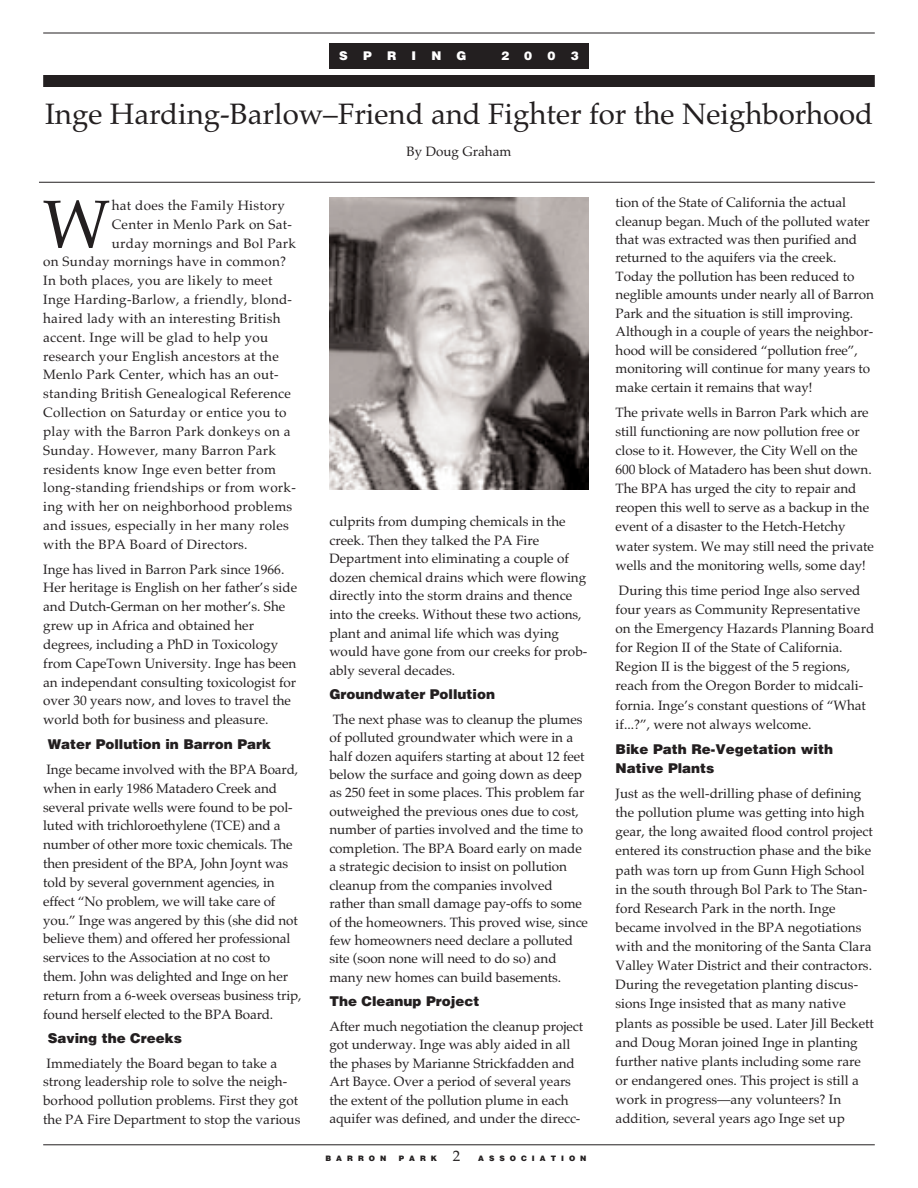
<style>
.page{position:relative;width:918px;height:1188px;background:#fff}
.page>*{position:absolute;margin:0;border:0;box-sizing:border-box;transform-origin:0 0}
.t1{font:67.65px "Palatino";color:#231f20}
.t2{font:29.4px "Palatino";color:#231f20}
.t3{font:13.5px/19.2px "Palatino";color:#231f20}
.t4{font:13.5px "Palatino";letter-spacing:.02em;color:#231f20}
.t5{font:900 13.5px/19.2px "Helvetica";color:#231f20}
.t6{font:900 12px "Helvetica";color:#fff}
.t7{font:900 7.5px "Helvetica";letter-spacing:.665em;color:#231f20}
.s1{font-family:"Palatino";font-weight:400;font-size:15px}
</style>
<div class="page">
<hr style="left:43px;top:33px;width:832px;height:1px;background:#231f20">
<hr style="left:43px;top:1145px;width:832px;height:1px;background:#231f20">
<div style="left:329px;top:43px;width:260px;height:24px;background:#231f20"></div>
<div style="left:329px;top:45px;width:260px;height:24px;background:#231f20"></div>
<div style="left:43px;top:75px;width:832px;height:12px;background:#231f20"></div>
<img style="left:329px;top:197px;width:260px;height:293px">
<hr style="left:39px;top:182px;width:836px;height:1px;background:#231f20">
<p class="t6" style="left:339px;top:49px;width:10px">S</p>
<p class="t6" style="left:363px;top:49px;width:10px">P</p>
<p class="t6" style="left:387px;top:49px;width:11px">R</p>
<p class="t6" style="left:412px;top:49px;width:6px">I</p>
<p class="t6" style="left:431px;top:49px;width:11px">N</p>
<p class="t6" style="left:457px;top:49px;width:11px">G</p>
<p class="t6" style="left:501px;top:49px;width:10px">2</p>
<p class="t6" style="left:524px;top:49px;width:10px">0</p>
<p class="t6" style="left:547px;top:49px;width:10px">0</p>
<p class="t6" style="left:571px;top:49px;width:10px">3</p>
<h2 class="t2" style="left:45px;top:97px;width:830px">Inge Harding-Barlow–Friend and Fighter for the Neighborhood</h2>
<p class="t3" style="left:407px;top:141px;width:106px">By Doug Graham</p>
<h1 class="t1" style="left:43px;top:185px;width:69px">W</h1>
<p class="t4" style="left:112px;top:197px;width:175px">hat does the Family History</p>
<p class="t4" style="left:112px;top:216px;width:182px">Center in Menlo Park on Sat-</p>
<p class="t4" style="left:112px;top:235px;width:186px">urday mornings and Bol Park</p>
<p class="t4" style="left:43px;top:254px;width:244px">on Sunday mornings have in common?</p>
<p class="t4" style="left:43px;top:273px;width:231px">In both places, you are likely to meet</p>
<p class="t4" style="left:43px;top:292px;width:250px">Inge Harding-Barlow, a friendly, blond-</p>
<p class="t4" style="left:43px;top:310px;width:239px">haired lady with an interesting British</p>
<p class="t4" style="left:43px;top:329px;width:227px">accent. Inge will be glad to help you</p>
<p class="t4" style="left:43px;top:348px;width:237px">research your English ancestors at the</p>
<p class="t4" style="left:43px;top:367px;width:237px">Menlo Park Center, which has an out-</p>
<p class="t4" style="left:43px;top:386px;width:249px">standing British Genealogical Reference</p>
<p class="t4" style="left:43px;top:404px;width:245px">Collection on Saturday or entice you to</p>
<p class="t4" style="left:43px;top:423px;width:249px">play with the Barron Park donkeys on a</p>
<p class="t4" style="left:43px;top:442px;width:234px">Sunday. However, many Barron Park</p>
<p class="t4" style="left:43px;top:461px;width:234px">residents know Inge even better from</p>
<p class="t4" style="left:43px;top:480px;width:254px">long-standing friendships or from work-</p>
<p class="t4" style="left:43px;top:499px;width:251px">ing with her on neighborhood problems</p>
<p class="t4" style="left:43px;top:517px;width:247px">and issues, especially in her many roles</p>
<p class="t4" style="left:43px;top:536px;width:206px">with the BPA Board of Directors.</p>
<p class="t3" style="left:43px;top:560px;width:255px;line-height:18.8px">Inge has lived in Barron Park since 1966.<br>Her heritage is English on her father’s side and Dutch-German on her mother’s. She grew up in Africa and obtained her degrees, including a PhD in Toxicology from CapeTown University. Inge has been an independant consulting toxicologist for over 30 years now, and loves to travel the world both for business and pleasure.</p>
<p class="t5" style="left:48px;top:735px;width:225px">Water Pollution in Barron Park</p>
<p class="t3" style="left:43px;top:760px;width:260px;line-height:18.8px">Inge became involved with the BPA Board, when in early 1986 Matadero Creek and several private wells were found to be pol&shy;luted with trichloroethylene (TCE) and a number of other more toxic chemicals. The then president of the BPA, John Joynt was told by several government agencies, in effect “No problem, we will take care of you.” Inge was angered by this (she did not believe them) and offered her professional services to the Association at no cost to them. John was delighted and Inge on her return from a 6-week overseas business trip, found herself elected to the BPA Board.</p>
<p class="t5" style="left:48px;top:1029px;width:136px">Saving the Creeks</p>
<p class="t3" style="left:43px;top:1054px;width:259px;line-height:18.6px">Immediately the Board began to take a strong leadership role to solve the neigh&shy;borhood pollution problems. First they got the PA Fire Department to stop the various</p>
<p class="t3" style="left:329px;top:512px;width:259px;line-height:18.6px">culprits from dumping chemicals in the creek. Then they talked the PA Fire Department into eliminating a couple of dozen chemical drains which were flowing directly into the storm drains and thence into the creeks. Without these two actions, plant and animal life which was dying would have gone from our creeks for prob&shy;ably several decades.</p>
<p class="t5" style="left:329px;top:685px;width:167px">Groundwater Pollution</p>
<p class="t3" style="left:329px;top:710px;width:260px;line-height:18.5px">The next phase was to cleanup the plumes of polluted groundwater which were in a half dozen aquifers starting at about 12 feet below the surface and going down as deep as 250 feet in some places. This problem far outweighed the previous ones due to cost, number of parties involved and the time to completion. The BPA Board early on made a strategic decision to insist on pollution cleanup from the companies involved rather than small damage pay-offs to some of the homeowners. This proved wise, since few homeowners need declare a polluted site (soon none will need to do so) and many new homes can build basements.</p>
<p class="t5" style="left:329px;top:992px;width:151px">The Cleanup Project</p>
<p class="t3" style="left:329px;top:1017px;width:255px;line-height:18.5px">After much negotiation the cleanup project got underway. Inge was ably aided in all the phases by Marianne Strickfadden and Art Bayce. Over a period of several years the extent of the pollution plume in each aquifer was defined, and under the direcc-</p>
<p class="t7" style="left:325px;top:1155px;width:62px">BARRON</p>
<p class="t7" style="left:399px;top:1155px;width:189px">PARK <span class="s1">2</span> ASSOCIATION</p>
<p class="t3" style="left:616px;top:193px;width:260px;line-height:18.5px">tion of the State of California the actual cleanup began. Much of the polluted water that was extracted was then purified and returned to the aquifers via the creek.<br>Today the pollution has been reduced to neglible amounts under nearly all of Barron Park and the situation is still improving.<br>Although in a couple of years the neighbor&shy;hood will be considered “pollution free”, monitoring will continue for many years to make certain it remains that way!</p>
<p class="t3" style="left:616px;top:402px;width:260px">The private wells in Barron Park which are still functioning are now pollution free or close to it. However, the City Well on the 600 block of Matadero has been shut down.<br>The BPA has urged the city to repair and reopen this well to serve as a backup in the event of a disaster to the Hetch-Hetchy water system. We may still need the private wells and the monitoring wells, some day!</p>
<p class="t3" style="left:616px;top:581px;width:260px">During this time period Inge also served four years as Community Representative on the Emergency Hazards Planning Board for Region II of the State of California.<br>Region II is the biggest of the 5 regions, reach from the Oregon Border to midcali&shy;fornia. Inge’s constant questions of “What if...?”, were not always welcome.</p>
<p class="t5" style="left:616px;top:740px;width:219px">Bike Path Re-Vegetation with<br>Native Plants</p>
<p class="t3" style="left:616px;top:784px;width:260px">Just as the well-drilling phase of defining the pollution plume was getting into high gear, the long awaited flood control project entered its construction phase and the bike path was torn up from Gunn High School in the south through Bol Park to The Stan&shy;ford Research Park in the north. Inge became involved in the BPA negotiations with and the monitoring of the Santa Clara Valley Water District and their contractors.<br>During the revegetation planting discus&shy;sions Inge insisted that as many native plants as possible be used. Later Jill Beckett and Doug Moran joined Inge in planting further native plants including some rare or endangered ones. This project is still a work in progress—any volunteers? In addition, several years ago Inge set up</p>
</div>
